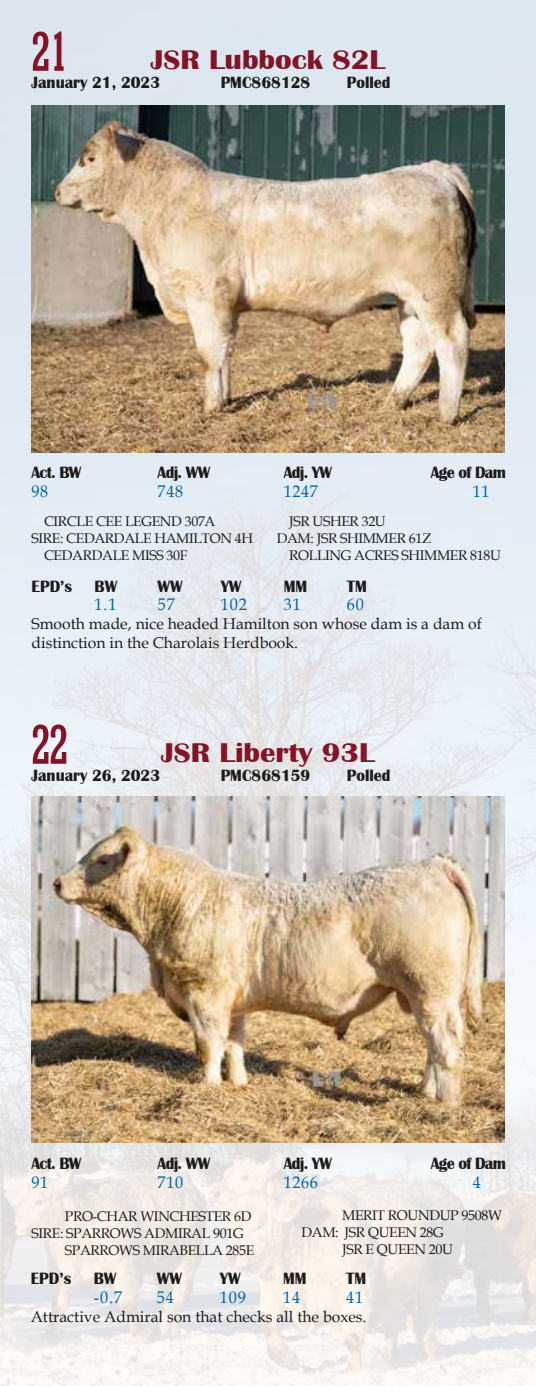
<style>
.page{position:relative;width:536px;height:1386px;background:#fff}
.page>*{position:absolute;margin:0;border:0;box-sizing:border-box;transform-origin:0 0}
.t1{font:condensed 52.5px "Rockwell";color:#831326}
.t2{font:700 27.82px "Britannic";color:#831326;scale:1.1 1}
.t3{font:700 16.8px "Britannic";color:#1c1c1a;scale:.95 1}
.t4{font:16.8px "Book Antiqua";letter-spacing:.04em;color:#0063a6;scale:.95 1}
.t5{font:15.75px/18.9px "Book Antiqua";color:#1c1c1a}
.t6{font:14px "Book Antiqua";letter-spacing:-.025em;color:#1c1c1a}
</style>
<div class="page">
<img style="left:0;top:0;width:536px;height:1386px">
<img style="left:32px;top:106px;width:472px;height:346px">
<img style="left:32px;top:796px;width:472px;height:347px">
<h1 class="t1" style="left:32px;top:22px;width:39px">21</h1>
<h2 class="t2" style="left:151px;top:44px;width:214px">JSR Lubbock 82L</h2>
<p class="t3" style="left:32px;top:73px;width:137px">January 21, 2023</p>
<p class="t3" style="left:221px;top:73px;width:96px">PMC868128</p>
<p class="t3" style="left:347px;top:73px;width:47px">Polled</p>
<p class="t3" style="left:32px;top:463px;width:54px">Act. BW</p>
<p class="t3" style="left:157px;top:463px;width:57px">Adj. WW</p>
<p class="t3" style="left:283px;top:463px;width:52px">Adj. YW</p>
<p class="t3" style="left:430px;top:463px;width:81px">Age of Dam</p>
<p class="t4" style="left:32px;top:479px;width:19px">98</p>
<p class="t4" style="left:158px;top:479px;width:28px">748</p>
<p class="t4" style="left:284px;top:479px;width:37px">1247</p>
<p class="t4" style="left:473px;top:479px;width:19px">11</p>
<p class="t6" style="left:44px;top:512px;width:173px">CIRCLE CEE LEGEND 307A</p>
<p class="t6" style="left:32px;top:528px;width:223px">SIRE: CEDARDALE HAMILTON 4H</p>
<p class="t6" style="left:44px;top:545px;width:145px">CEDARDALE MISS 30F</p>
<p class="t6" style="left:289px;top:512px;width:98px">JSR USHER 32U</p>
<p class="t6" style="left:276px;top:528px;width:156px">DAM: JSR SHIMMER 61Z</p>
<p class="t6" style="left:289px;top:545px;width:213px">ROLLING ACRES SHIMMER 818U</p>
<p class="t3" style="left:32px;top:577px;width:44px">EPD’s</p>
<p class="t3" style="left:95px;top:577px;width:25px">BW</p>
<p class="t3" style="left:158px;top:577px;width:28px">WW</p>
<p class="t3" style="left:221px;top:577px;width:23px">YW</p>
<p class="t3" style="left:284px;top:577px;width:26px">MM</p>
<p class="t3" style="left:347px;top:577px;width:23px">TM</p>
<p class="t4" style="left:95px;top:593px;width:25px">1.1</p>
<p class="t4" style="left:158px;top:593px;width:19px">57</p>
<p class="t4" style="left:221px;top:593px;width:29px">102</p>
<p class="t4" style="left:284px;top:593px;width:19px">31</p>
<p class="t4" style="left:347px;top:593px;width:19px">60</p>
<p class="t5" style="left:32px;top:614px;width:452px">Smooth made, nice headed Hamilton son whose dam is a dam of distinction in the Charolais Herdbook.</p>
<h1 class="t1" style="left:32px;top:715px;width:39px">22</h1>
<h2 class="t2" style="left:161px;top:737px;width:196px">JSR Liberty 93L</h2>
<p class="t3" style="left:32px;top:766px;width:137px">January 26, 2023</p>
<p class="t3" style="left:221px;top:766px;width:96px">PMC868159</p>
<p class="t3" style="left:347px;top:766px;width:47px">Polled</p>
<p class="t3" style="left:32px;top:1154px;width:54px">Act. BW</p>
<p class="t3" style="left:157px;top:1154px;width:57px">Adj. WW</p>
<p class="t3" style="left:283px;top:1154px;width:52px">Adj. YW</p>
<p class="t3" style="left:430px;top:1154px;width:81px">Age of Dam</p>
<p class="t4" style="left:32px;top:1171px;width:19px">91</p>
<p class="t4" style="left:158px;top:1171px;width:28px">710</p>
<p class="t4" style="left:284px;top:1171px;width:37px">1266</p>
<p class="t4" style="left:473px;top:1171px;width:10px">4</p>
<p class="t6" style="left:65px;top:1207px;width:188px">PRO-CHAR WINCHESTER 6D</p>
<p class="t6" style="left:31px;top:1224px;width:213px">SIRE: SPARROWS ADMIRAL 901G</p>
<p class="t6" style="left:65px;top:1240px;width:191px">SPARROWS MIRABELLA 285E</p>
<p class="t6" style="left:342px;top:1206px;width:161px">MERIT ROUNDUP 9508W</p>
<p class="t6" style="left:301px;top:1222px;width:144px">DAM: JSR QUEEN 28G</p>
<p class="t6" style="left:342px;top:1239px;width:112px">JSR E QUEEN 20U</p>
<p class="t3" style="left:31px;top:1269px;width:44px">EPD’s</p>
<p class="t3" style="left:94px;top:1269px;width:25px">BW</p>
<p class="t3" style="left:157px;top:1269px;width:28px">WW</p>
<p class="t3" style="left:220px;top:1269px;width:23px">YW</p>
<p class="t3" style="left:283px;top:1269px;width:26px">MM</p>
<p class="t3" style="left:346px;top:1269px;width:23px">TM</p>
<p class="t4" style="left:94px;top:1285px;width:31px">-0.7</p>
<p class="t4" style="left:157px;top:1285px;width:19px">54</p>
<p class="t4" style="left:220px;top:1285px;width:29px">109</p>
<p class="t4" style="left:283px;top:1285px;width:19px">14</p>
<p class="t4" style="left:346px;top:1285px;width:19px">41</p>
<p class="t5" style="left:31px;top:1306px;width:337px">Attractive Admiral son that checks all the boxes.</p>
</div>
